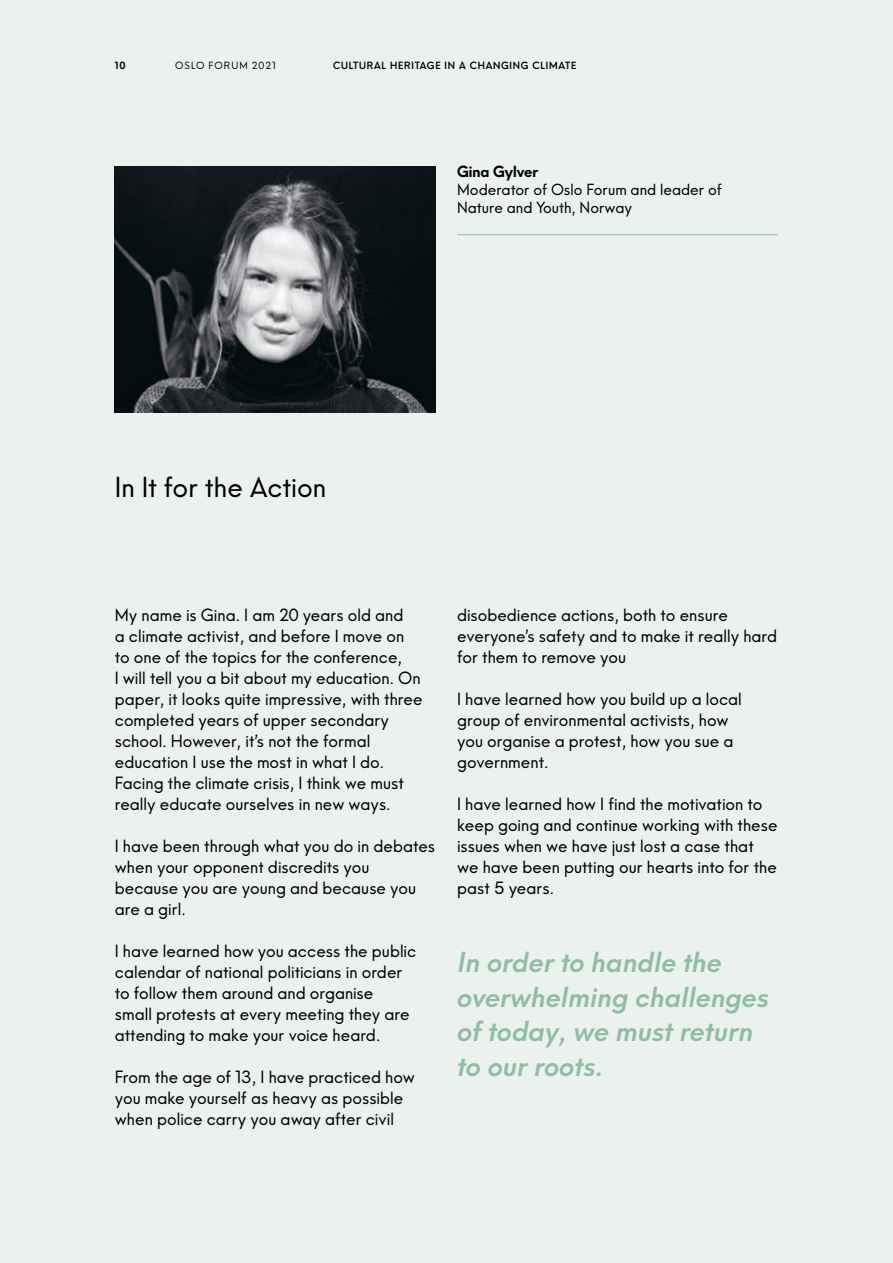
<style>
.page{position:relative;width:893px;height:1263px;background:#ebf2ee}
.page>*{position:absolute;margin:0;border:0;box-sizing:border-box;transform-origin:0 0}
.t1{font:italic 600 27px/34.5px "Neue Hans Kendrick";color:#8ebda8}
.t2{font:27px "Neue Hans Kendrick";letter-spacing:-.005em;color:#000}
.t3{font:16.5px/21px "Neue Hans Kendrick";color:#000}
.t4{font:15px/18px "Neue Hans Kendrick";color:#000}
.t5{font:700 15px "Neue Hans Kendrick";color:#000}
.t6{font:600 9.75px "Neue Hans Kendrick";letter-spacing:.08em;color:#000}
.t7{font:9.75px "Neue Hans Kendrick";letter-spacing:.09em;color:#000}
.t8{font:700 9.75px "Neue Hans Kendrick";color:#000}
</style>
<div class="page">
<hr style="left:457px;top:234px;width:321px;height:1px;background:#8ebda8">
<img style="left:115px;top:166px;width:321px;height:247px">
<p class="t8" style="left:115px;top:56px;width:12px">10</p>
<p class="t7" style="left:175px;top:57px;width:102px">OSLO FORUM 2021</p>
<p class="t6" style="left:333px;top:56px;width:245px">CULTURAL HERITAGE IN A CHANGING CLIMATE</p>
<p class="t5" style="left:457px;top:158px;width:83px">Gina Gylver</p>
<p class="t4" style="left:457px;top:179px;width:266px">Moderator of Oslo Forum and leader of<br>Nature and Youth, Norway</p>
<h1 class="t2" style="left:115px;top:462px;width:213px">In It for the Action</h1>
<p class="t3" style="left:115px;top:603px;width:309px">My name is Gina. I am 20 years old and<br>a climate activist, and before I move on to one of the topics for the conference,<br>I will tell you a bit about my education. On paper, it looks quite impressive, with three completed years of upper secondary school. However, it’s not the formal education I use the most in what I do.<br>Facing the climate crisis, I think we must really educate ourselves in new ways.</p>
<p class="t3" style="left:115px;top:834px;width:322px">I have been through what you do in debates when your opponent discredits you because you are young and because you are a girl.</p>
<p class="t3" style="left:115px;top:939px;width:303px">I have learned how you access the public calendar of national politicians in order to follow them around and organise<br>small protests at every meeting they are attending to make your voice heard.</p>
<p class="t3" style="left:115px;top:1065px;width:302px">From the age of 13, I have practiced how you make yourself as heavy as possible when police carry you away after civil</p>
<p class="t3" style="left:457px;top:603px;width:322px">disobedience actions, both to ensure everyone’s safety and to make it really hard for them to remove you</p>
<p class="t3" style="left:457px;top:687px;width:286px">I have learned how you build up a local group of environmental activists, how you organise a protest, how you sue a government.</p>
<p class="t3" style="left:457px;top:792px;width:322px">I have learned how I find the motivation to keep going and continue working with these issues when we have just lost a case that we have been putting our hearts into for the past 5 years.</p>
<h1 class="t1" style="left:457px;top:942px;width:313px">In order to handle the overwhelming challenges of today, we must return to our roots.</h1>
</div>
